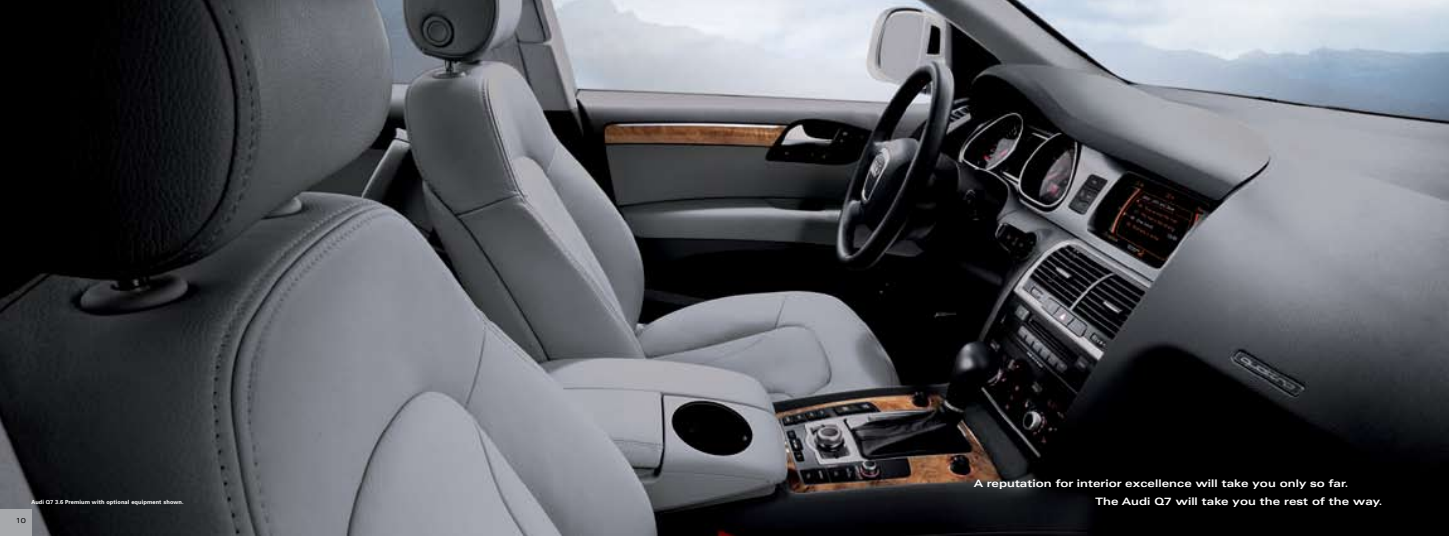
<style>
.page{position:relative;width:1449px;height:536px;background:#fff}
.page>*{position:absolute;margin:0;border:0;box-sizing:border-box;transform-origin:0 0}
.t1{font:700 10.5px/17.3px "Audi Sans Ext";letter-spacing:.005em;color:#fff}
.t2{font:7px "Audi Sans Ext";color:#000}
.t3{font:700 5.69px "Audi Sans";letter-spacing:.015em;color:#fff}
</style>
<div class="page">
<img style="left:0;top:0;width:1449px;height:536px">
<div style="left:0;top:509px;width:32px;height:27px;background:#a7a9ac"></div>
<p class="t3" style="left:32px;top:498px;width:154px">Audi Q7 3.6 Premium with optional equipment shown.</p>
<p class="t2" style="left:16px;top:516px;width:12px">10</p>
<p class="t1" style="left:1096px;top:474px;width:288px;text-indent:-122px">A reputation for interior excellence will take you only so far.<br>The Audi Q7 will take you the rest of the way.</p>
</div>
